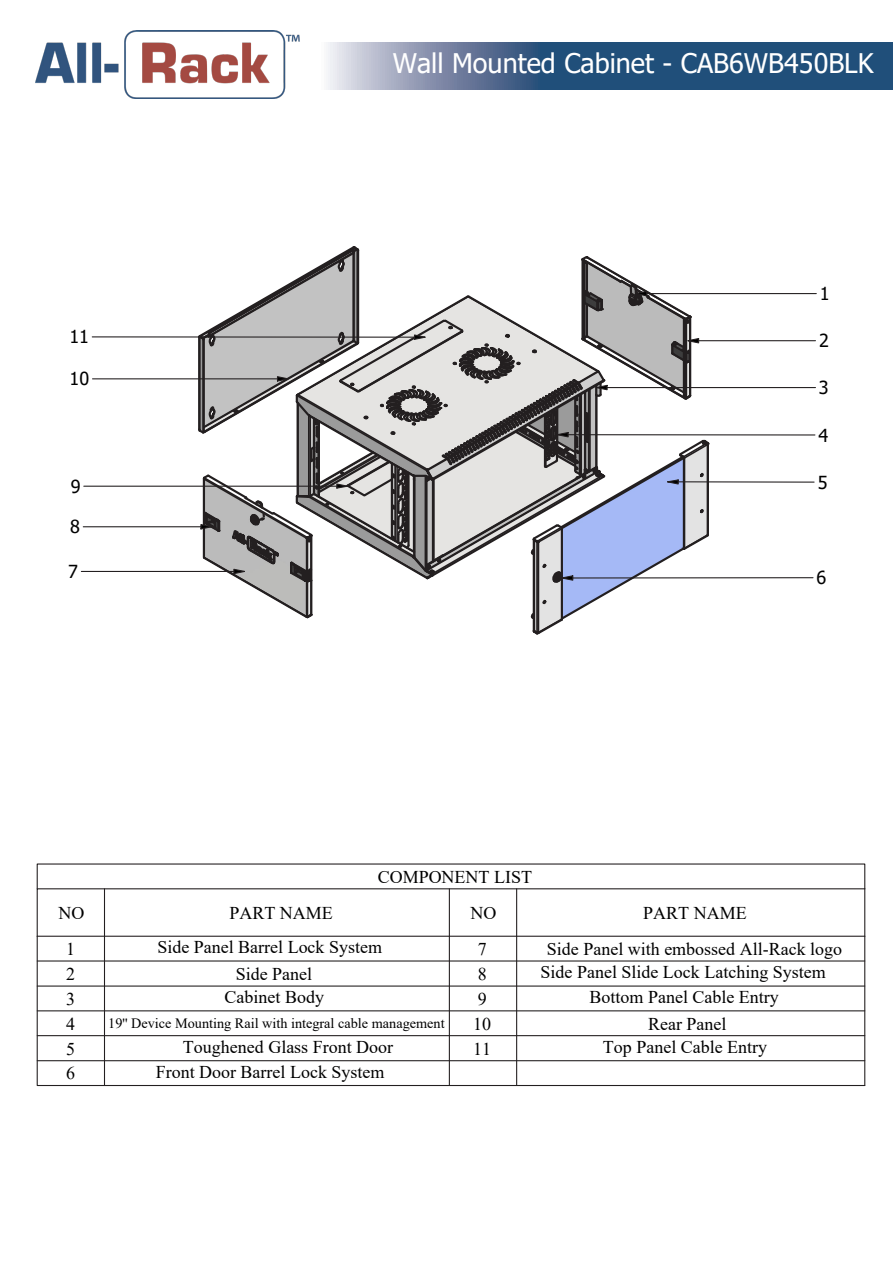
<style>
.page{position:relative;width:893px;height:1263px;background:#fff}
.page>*{position:absolute;margin:0;border:0;box-sizing:border-box;transform-origin:0 0}
.t1{font:27px "Tahoma";color:#fff}
.t2{font:18px "Times New Roman";color:#000}
.t3{font:18px "Times New Roman";color:#000}
.t4{font:18px "Tahoma";color:#000}
.t5{font:14.25px "Times New Roman";color:#000}
.s1{font-style:inherit}
</style>
<div class="page">
<img style="left:35px;top:31px;width:265px;height:67px">
<svg style="left:328px;top:42px;width:564px;height:47px;background:#47698e"></svg>
<svg style="left:36px;top:888px;width:830px;height:47px"></svg>
<hr style="left:104px;top:889px;width:1px;height:47px;background:#231f20">
<hr style="left:449px;top:889px;width:1px;height:47px;background:#231f20">
<hr style="left:516px;top:889px;width:1px;height:47px;background:#231f20">
<hr style="left:864px;top:889px;width:1px;height:47px;background:#231f20">
<svg style="left:36px;top:935px;width:830px;height:151px"></svg>
<hr style="left:104px;top:936px;width:1px;height:149px;background:#231f20">
<hr style="left:449px;top:936px;width:1px;height:149px;background:#231f20">
<hr style="left:516px;top:936px;width:1px;height:149px;background:#231f20">
<hr style="left:864px;top:936px;width:1px;height:149px;background:#231f20">
<hr style="left:81px;top:571px;width:153px;height:1px;background:#231f20">
<hr style="left:84px;top:486px;width:253px;height:1px;background:#231f20">
<hr style="left:83px;top:526px;width:118px;height:1px;background:#231f20">
<svg style="left:91px;top:246px;width:725px;height:389px"></svg>
<hr style="left:93px;top:378px;width:184px;height:1px;background:#231f20">
<p class="t4" style="left:69px;top:325px;width:21px">11</p>
<p class="t4" style="left:70px;top:367px;width:21px">10</p>
<p class="t4" style="left:71px;top:474px;width:11px">9</p>
<p class="t4" style="left:70px;top:515px;width:11px">8</p>
<p class="t4" style="left:68px;top:559px;width:11px">7</p>
<h1 class="t1" style="left:393px;top:45px;width:482px">Wall Mounted Cabinet - CAB6WB450BLK</h1>
<p class="t4" style="left:820px;top:281px;width:11px">1</p>
<p class="t4" style="left:819px;top:329px;width:11px">2</p>
<p class="t4" style="left:819px;top:375px;width:11px">3</p>
<p class="t4" style="left:818px;top:423px;width:11px">4</p>
<p class="t4" style="left:818px;top:470px;width:11px">5</p>
<p class="t2" style="left:378px;top:864px;width:156px">COMPONENT LIST</p>
<p class="t4" style="left:817px;top:566px;width:11px">6</p>
<p class="t2" style="left:58px;top:900px;width:27px">NO</p>
<p class="t2" style="left:230px;top:900px;width:105px">PART NAME</p>
<p class="t2" style="left:471px;top:900px;width:27px">NO</p>
<p class="t2" style="left:643px;top:900px;width:105px">PART NAME</p>
<p class="t2" style="left:66px;top:936px;width:10px">1</p>
<p class="t2" style="left:157px;top:935px;width:226px">Side Panel Barrel Lock System</p>
<p class="t2" style="left:478px;top:936px;width:10px">7</p>
<p class="t3" style="left:547px;top:936px;width:297px"><span class="s1">Side Panel</span> with embossed All-Rack logo</p>
<p class="t2" style="left:66px;top:961px;width:10px">2</p>
<p class="t2" style="left:236px;top:961px;width:78px">Side Panel</p>
<p class="t2" style="left:478px;top:961px;width:10px">8</p>
<p class="t2" style="left:541px;top:959px;width:287px">Side Panel Slid<span class="s1">e</span> Lock <span class="s1">Latching</span> System</p>
<p class="t2" style="left:66px;top:986px;width:10px">3</p>
<p class="t2" style="left:225px;top:984px;width:101px">Cabinet Body</p>
<p class="t2" style="left:478px;top:986px;width:10px">9</p>
<p class="t2" style="left:590px;top:984px;width:191px">Bottom Panel Cable Entry</p>
<p class="t2" style="left:66px;top:1011px;width:10px">4</p>
<p class="t5" style="left:108px;top:1013px;width:338px"><span class="s1">19'' Device Mounting Rail</span> with integral cable management</p>
<p class="t2" style="left:473px;top:1011px;width:19px">10</p>
<p class="t2" style="left:648px;top:1011px;width:80px">Rear Panel</p>
<p class="t2" style="left:66px;top:1036px;width:10px">5</p>
<p class="t3" style="left:183px;top:1034px;width:212px">Toughened Glass <span class="s1">Front Door</span></p>
<p class="t2" style="left:473px;top:1036px;width:19px">11</p>
<p class="t2" style="left:603px;top:1034px;width:166px">Top Panel Cable Entry</p>
<p class="t2" style="left:66px;top:1060px;width:10px">6</p>
<p class="t2" style="left:156px;top:1059px;width:230px">Front Door Barrel Lock System</p>
</div>
